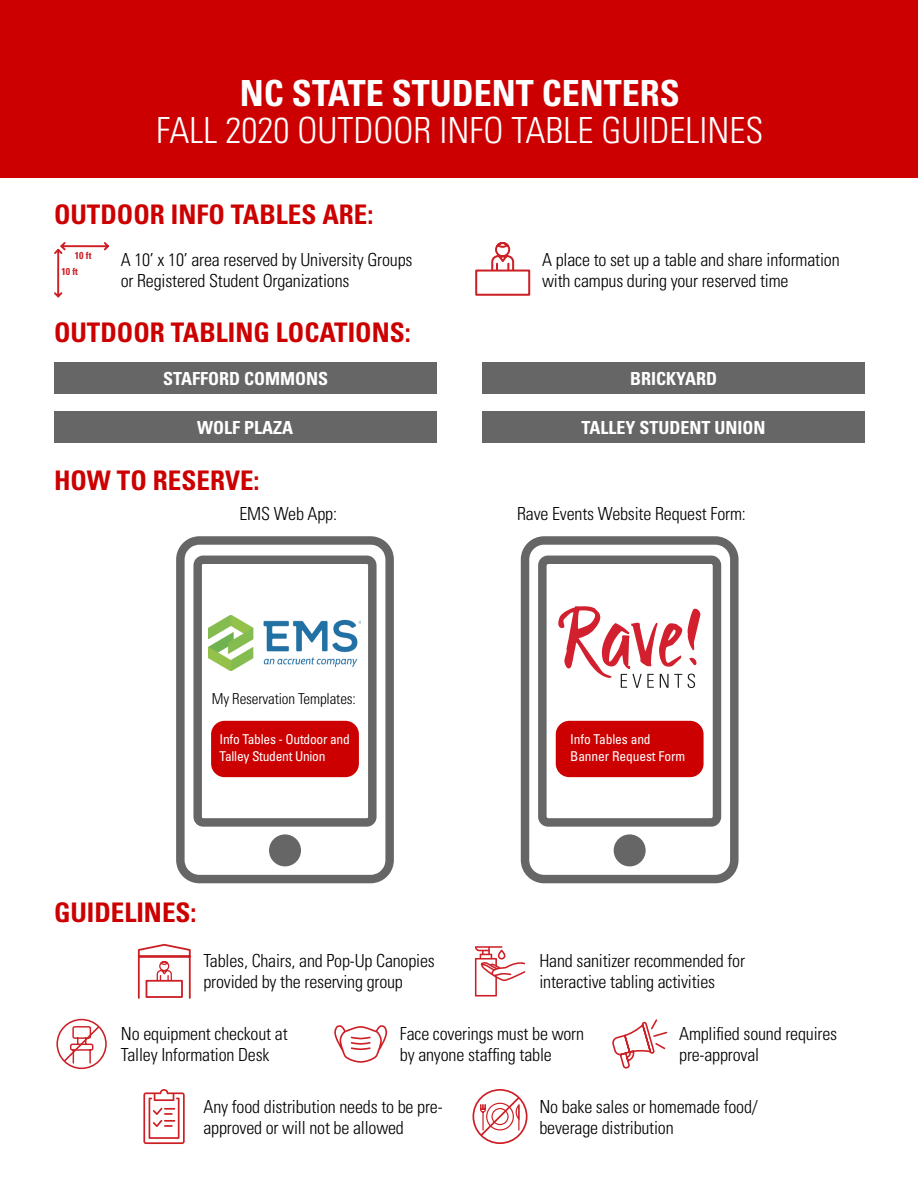
<style>
.page{position:relative;width:918px;height:1188px;background:#fff}
.page>*{position:absolute;margin:0;border:0;box-sizing:border-box;transform-origin:0 0}
.t1{font:300 condensed 36px "Univers LT Std";color:#fff}
.t2{font:700 condensed 36px "Univers LT Std";color:#fff}
.t3{font:700 condensed 27px "Univers LT Std";color:#c00}
.t4{font:300 condensed 18px/21px "Univers LT Std";letter-spacing:-.01em;color:#000}
.t5{font:700 condensed 18px "Univers LT Std";color:#fff}
.t6{font:300 condensed 15px "Univers LT Std";letter-spacing:-.01em;color:#000}
.t7{font:condensed 13.5px/16.5px "Univers LT Std";letter-spacing:-.02em;color:#fff}
.t8{font:700 condensed 9.9px "Univers LT Std";color:#cd2026}
</style>
<div class="page">
<div style="left:0;top:0;width:918px;height:177px;background:#c00"></div>
<svg style="left:472px;top:1089px;width:56px;height:55px"></svg>
<svg style="left:143px;top:1089px;width:42px;height:55px"></svg>
<svg style="left:490px;top:242px;width:25px;height:28px"></svg>
<div style="left:475px;top:270px;width:55px;height:26px;background:#fff;border:2px solid #cd2026"></div>
<svg style="left:54px;top:242px;width:55px;height:55px"></svg>
<svg style="left:612px;top:1019px;width:55px;height:50px"></svg>
<svg style="left:138px;top:944px;width:53px;height:55px"></svg>
<div style="left:146px;top:980px;width:37px;height:18px;background:#fff;border:2px solid #cd2026"></div>
<svg style="left:334px;top:1025px;width:53px;height:38px"></svg>
<svg style="left:56px;top:1019px;width:51px;height:50px"></svg>
<svg style="left:475px;top:946px;width:50px;height:51px"></svg>
<div style="left:54px;top:362px;width:383px;height:32px;background:#666"></div>
<div style="left:54px;top:411px;width:383px;height:32px;background:#666"></div>
<div style="left:482px;top:362px;width:383px;height:32px;background:#666"></div>
<div style="left:482px;top:411px;width:383px;height:32px;background:#666"></div>
<svg style="left:176px;top:536px;width:218px;height:347px"></svg>
<svg style="left:193px;top:556px;width:184px;height:271px"></svg>
<div style="left:269px;top:834px;width:32px;height:32px;background:#666;border-radius:50%"></div>
<img style="left:209px;top:615px;width:152px;height:56px">
<div style="left:521px;top:536px;width:218px;height:347px;border:8px solid #666;border-radius:19px"></div>
<div style="left:538px;top:556px;width:183px;height:271px;border:8px solid #666;border-radius:6px"></div>
<div style="left:614px;top:834px;width:32px;height:32px;background:#666;border-radius:50%"></div>
<svg style="left:558px;top:606px;width:142px;height:82px"></svg>
<div style="left:211px;top:721px;width:148px;height:56px;background:#c00;border-radius:14px"></div>
<div style="left:556px;top:721px;width:148px;height:56px;background:#c00;border-radius:14px"></div>
<p class="t2" style="left:240px;top:71px;width:441px">NC STATE STUDENT CENTERS</p>
<p class="t1" style="left:156px;top:109px;width:609px">FALL 2020 OUTDOOR INFO TABLE GUIDELINES</p>
<p class="t3" style="left:54px;top:198px;width:321px">OUTDOOR INFO TABLES ARE:</p>
<p class="t8" style="left:75px;top:249px;width:18px">10 ft</p>
<p class="t8" style="left:61px;top:266px;width:18px">10 ft</p>
<p class="t4" style="left:121px;top:249px;width:293px">A 10’ x 10’ area reserved by University Groups</p>
<p class="t4" style="left:121px;top:270px;width:230px">or Registered Student Organizations</p>
<p class="t3" style="left:54px;top:316px;width:358px">OUTDOOR TABLING LOCATIONS:</p>
<p class="t5" style="left:163px;top:367px;width:166px">STAFFORD COMMONS</p>
<p class="t5" style="left:197px;top:416px;width:97px">WOLF PLAZA</p>
<p class="t3" style="left:54px;top:463px;width:207px">HOW TO RESERVE:</p>
<p class="t4" style="left:542px;top:249px;width:299px">A place to set up a table and share information with campus during your reserved time</p>
<p class="t5" style="left:630px;top:367px;width:89px">BRICKYARD</p>
<p class="t5" style="left:582px;top:416px;width:185px">TALLEY STUDENT UNION</p>
<p class="t4" style="left:239px;top:503px;width:99px">EMS Web App:</p>
<p class="t4" style="left:517px;top:503px;width:230px">Rave Events Website Request Form:</p>
<p class="t6" style="left:212px;top:690px;width:146px">My Reservation Templates:</p>
<p class="t7" style="left:220px;top:731px;width:132px">Info Tables - Outdoor and<br>Talley Student Union</p>
<p class="t7" style="left:570px;top:731px;width:82px">Info Tables and</p>
<p class="t7" style="left:570px;top:748px;width:116px">Banner Request Form</p>
<p class="t3" style="left:54px;top:896px;width:144px">GUIDELINES:</p>
<p class="t4" style="left:204px;top:951px;width:233px">Tables, Chairs, and Pop-Up Canopies provided by the reserving group</p>
<p class="t4" style="left:400px;top:1023px;width:186px">Face coverings must be worn by anyone staffing table</p>
<p class="t4" style="left:539px;top:951px;width:207px">Hand sanitizer recommended for interactive tabling activities</p>
<p class="t4" style="left:679px;top:1023px;width:159px">Amplified sound requires</p>
<p class="t4" style="left:679px;top:1044px;width:81px">pre-approval</p>
<p class="t4" style="left:121px;top:1023px;width:168px">No equipment checkout at<br>Talley Information Desk</p>
<p class="t4" style="left:204px;top:1096px;width:241px">Any food distribution needs to be pre&shy;approved or will not be allowed</p>
<p class="t4" style="left:539px;top:1096px;width:220px">No bake sales or homemade food/</p>
<p class="t4" style="left:539px;top:1117px;width:136px">beverage distribution</p>
</div>
